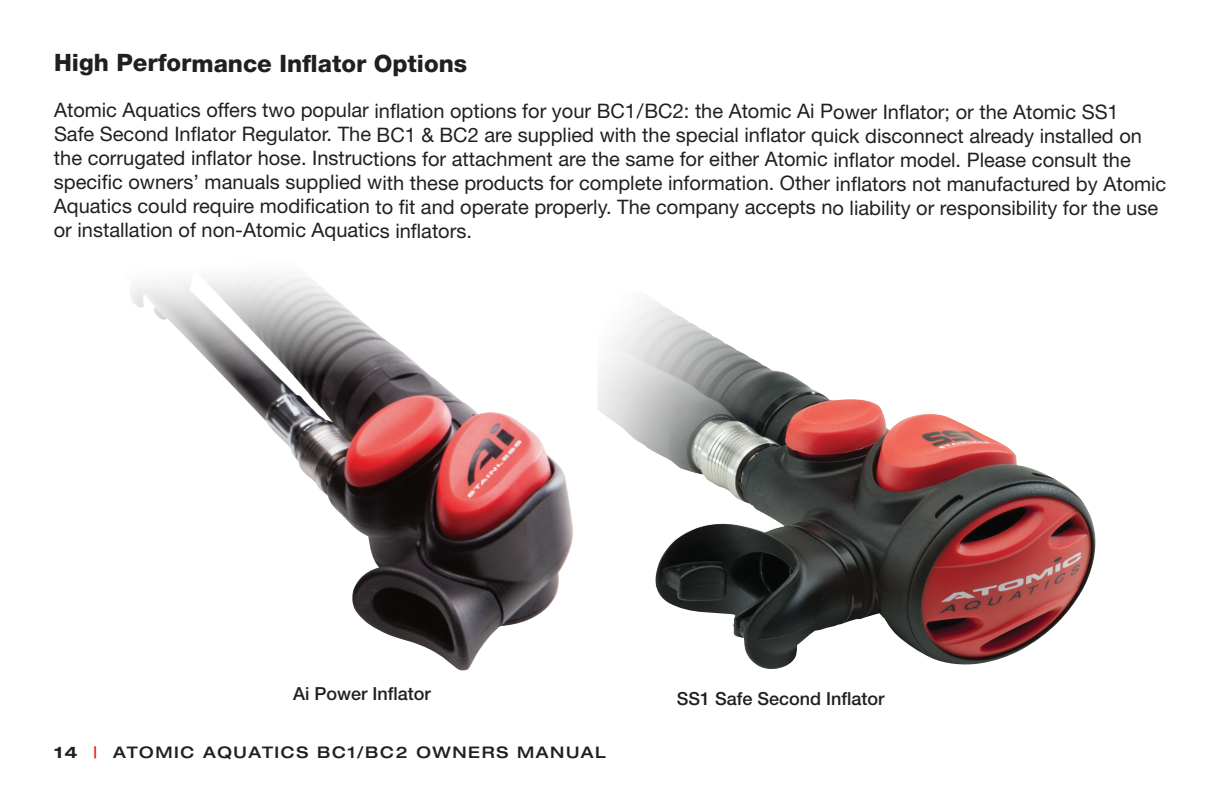
<style>
.page{position:relative;width:1224px;height:792px;background:#fff}
.page>*{position:absolute;margin:0;border:0;box-sizing:border-box;transform-origin:0 0}
.t1{font:800 24px "Helvetica Neue";letter-spacing:-.005em;color:#231f20}
.t2{font:20px/23.8px "Helvetica Neue";letter-spacing:-.005em;color:#231f20}
.t3{font:500 18px "Helvetica Neue";color:#231f20}
.t4{font:500 expanded 16px "Helvetica Neue";letter-spacing:.1em;color:#231f20}
.s1{font-weight:700}
.s2{color:#ee1d23}
</style>
<div class="page">
<img style="left:598px;top:300px;width:498px;height:369px">
<img style="left:130px;top:274px;width:443px;height:397px">
<p class="t1" style="left:54px;top:49px;width:415px">High Performance Inflator Options</p>
<p class="t2" style="left:54px;top:99px;width:1114px">Atomic Aquatics offers two popular inflation options for your BC1/BC2: the Atomic Ai Power Inflator; or the Atomic SS1<br>Safe Second Inflator Regulator. The BC1 &amp; BC2 are supplied with the special inflator quick disconnect already installed on the corrugated inflator hose. Instructions for attachment are the same for either Atomic inflator model. Please consult the specific owners’ manuals supplied with these products for complete information. Other inflators not manufactured by Atomic Aquatics could require modification to fit and operate properly. The company accepts no liability or responsibility for the use or installation of non-Atomic Aquatics inflators.</p>
<p class="t3" style="left:293px;top:683px;width:139px">Ai Power Inflator</p>
<p class="t3" style="left:677px;top:688px;width:209px">SS1 Safe Second Inflator</p>
<p class="t4" style="left:54px;top:743px;width:553px"><span class="s1">14</span> <span class="s2">|</span> ATOMIC AQUATICS BC1/BC2 OWNERS MANUAL</p>
</div>
